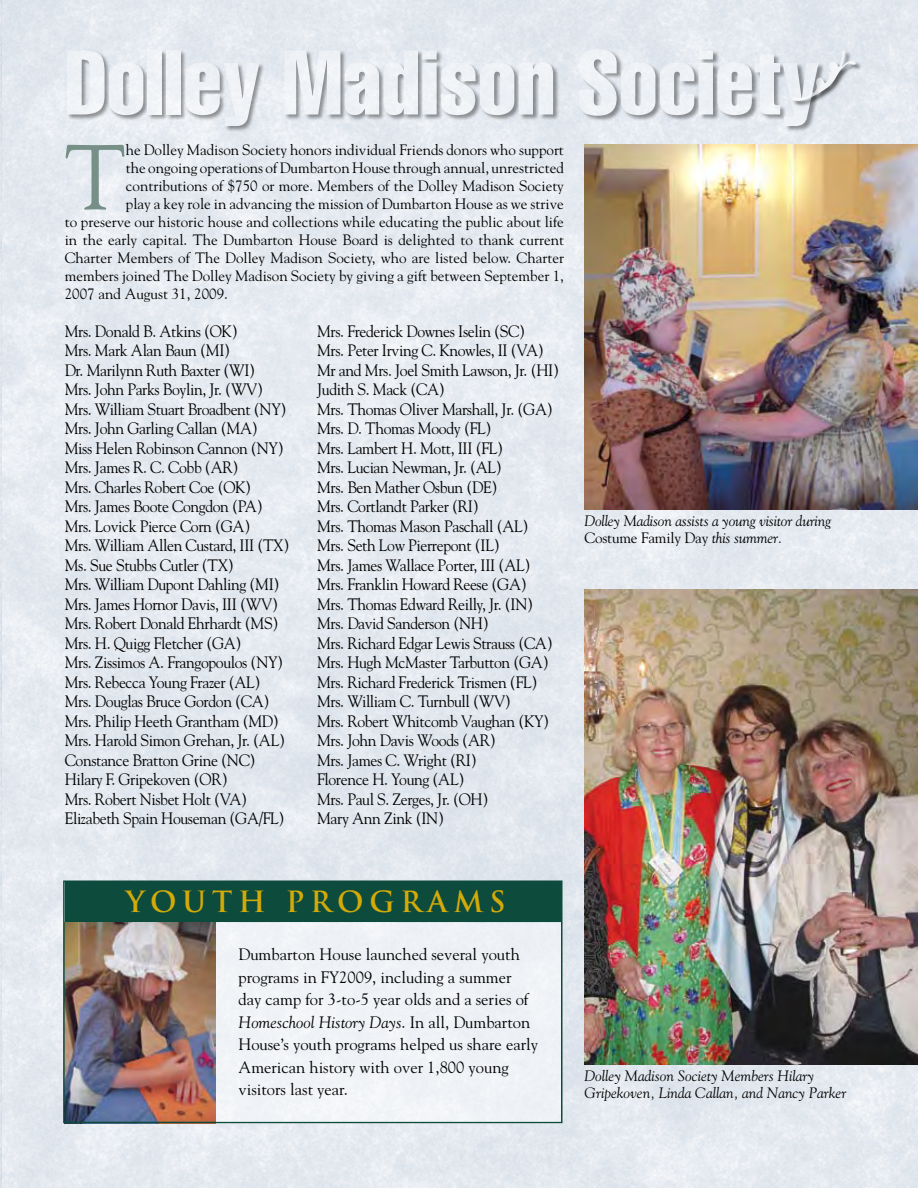
<style>
.page{position:relative;width:918px;height:1188px;background:#fff}
.page>*{position:absolute;margin:0;border:0;box-sizing:border-box;transform-origin:0 0}
.t1{font:91.65px "Goudy";color:#768f87}
.t2{font:extra-condensed 90px "Helvetica";letter-spacing:.005em;color:#fff}
.t3{font:700 28.5px "Trajan Pro";letter-spacing:.2em;color:#d3aa08}
.t4{font:16.5px/19.5px "Goudy";letter-spacing:-.025em;color:#000;scale:.95 1}
.t5{font:16.5px/22.5px "Goudy";color:#000}
.t6{font:15px "Goudy";color:#000}
.t7{font:italic 15px/16.5px "Goudy";color:#000}
.s1{font-style:normal}
.s2{font-style:italic}
</style>
<div class="page">
<img style="left:0;top:0;width:918px;height:1188px">
<img style="left:584px;top:145px;width:334px;height:364px">
<svg style="left:66px;top:49px;width:759px;height:84px;background:#bcc0c5"></svg>
<div style="left:65px;top:882px;width:496px;height:40px;background:#0d4b3d"></div>
<img style="left:66px;top:922px;width:150px;height:198px">
<div style="left:63px;top:880px;width:499px;height:243px;border:2px solid #0d4b3d"></div>
<svg style="left:791px;top:50px;width:71px;height:58px"></svg>
<div style="left:216px;top:923px;width:345px;height:199px;background:#f0f2f6"></div>
<img style="left:584px;top:590px;width:334px;height:475px">
<svg style="left:792px;top:49px;width:64px;height:63px;background:#bdc2c8"></svg>
<h2 class="t2" style="left:65px;top:25px;width:756px">Dolley Madison Society</h2>
<h1 class="t1" style="left:65px;top:121px;width:63px">T</h1>
<p class="t6" style="left:126px;top:141px;width:440px">he Dolley Madison Society honors individual Friends donors who support</p>
<p class="t6" style="left:126px;top:159px;width:440px">the ongoing operations of Dumbarton House through annual, unrestricted</p>
<p class="t6" style="left:126px;top:177px;width:440px">contributions of $750 or more. Members of the Dolley Madison Society</p>
<p class="t6" style="left:126px;top:195px;width:440px">play a key role in advancing the mission of Dumbarton House as we strive</p>
<p class="t6" style="left:65px;top:213px;width:501px">to preserve our historic house and collections while educating the public about life</p>
<p class="t6" style="left:65px;top:231px;width:501px">in the early capital. The Dumbarton House Board is delighted to thank current</p>
<p class="t6" style="left:65px;top:249px;width:501px">Charter Members of The Dolley Madison Society, who are listed below. Charter</p>
<p class="t6" style="left:65px;top:267px;width:501px">members joined The Dolley Madison Society by giving a gift between September 1,</p>
<p class="t6" style="left:65px;top:285px;width:165px">2007 and August 31, 2009.</p>
<p class="t4" style="left:65px;top:321px;width:238px">Mrs. Donald B. Atkins (OK)<br>Mrs. Mark Alan Baun (MI)<br>Dr. Marilynn Ruth Baxter (WI)<br>Mrs. John Parks Boylin, Jr. (WV)<br>Mrs. William Stuart Broadbent (NY)<br>Mrs. John Garling Callan (MA)<br>Miss Helen Robinson Cannon (NY)<br>Mrs. James R. C. Cobb (AR)<br>Mrs. Charles Robert Coe (OK)<br>Mrs. James Boote Congdon (PA)<br>Mrs. Lovick Pierce Corn (GA)<br>Mrs. William Allen Custard, III (TX)<br>Ms. Sue Stubbs Cutler (TX)<br>Mrs. William Dupont Dahling (MI)<br>Mrs. James Hornor Davis, III (WV)<br>Mrs. Robert Donald Ehrhardt (MS)<br>Mrs. H. Quigg Fletcher (GA)<br>Mrs. Zissimos A. Frangopoulos (NY)<br>Mrs. Rebecca Young Frazer (AL)<br>Mrs. Douglas Bruce Gordon (CA)<br>Mrs. Philip Heeth Grantham (MD)<br>Mrs. Harold Simon Grehan, Jr. (AL)<br>Constance Bratton Grine (NC)<br>Hilary F. Gripekoven (OR)<br>Mrs. Robert Nisbet Holt (VA)<br>Elizabeth Spain Houseman (GA/FL)</p>
<p class="t4" style="left:317px;top:321px;width:256px">Mrs. Frederick Downes Iselin (SC)<br>Mrs. Peter Irving C. Knowles, II (VA)<br>Mr and Mrs. Joel Smith Lawson, Jr. (HI)<br>Judith S. Mack (CA)<br>Mrs. Thomas Oliver Marshall, Jr. (GA)<br>Mrs. D. Thomas Moody (FL)<br>Mrs. Lambert H. Mott, III (FL)<br>Mrs. Lucian Newman, Jr. (AL)<br>Mrs. Ben Mather Osbun (DE)<br>Mrs. Cortlandt Parker (RI)<br>Mrs. Thomas Mason Paschall (AL)<br>Mrs. Seth Low Pierrepont (IL)<br>Mrs. James Wallace Porter, III (AL)<br>Mrs. Franklin Howard Reese (GA)<br>Mrs. Thomas Edward Reilly, Jr. (IN)<br>Mrs. David Sanderson (NH)<br>Mrs. Richard Edgar Lewis Strauss (CA)<br>Mrs. Hugh McMaster Tarbutton (GA)<br>Mrs. Richard Frederick Trismen (FL)<br>Mrs. William C. Turnbull (WV)<br>Mrs. Robert Whitcomb Vaughan (KY)<br>Mrs. John Davis Woods (AR)<br>Mrs. James C. Wright (RI)<br>Florence H. Young (AL)<br>Mrs. Paul S. Zerges, Jr. (OH)<br>Mary Ann Zink (IN)</p>
<p class="t7" style="left:584px;top:513px;width:248px">Dolley Madison assists a young visitor during<br><span class="s1">Costume Family Day</span> this summer.</p>
<h3 class="t3" style="left:126px;top:884px;width:381px">YOUTH PROGRAMS</h3>
<p class="t5" style="left:238px;top:943px;width:301px">Dumbarton House launched several youth programs in FY2009, including a summer day camp for 3-to-5 year olds and a series of <span class="s2">Homeschool History Days</span>. In all, Dumbarton House’s youth programs helped us share early American history with over 1,800 young visitors last year.</p>
<p class="t7" style="left:584px;top:1068px;width:263px">Dolley Madison Society Members Hilary<br>Gripekoven, Linda Callan, and Nancy Parker</p>
</div>
